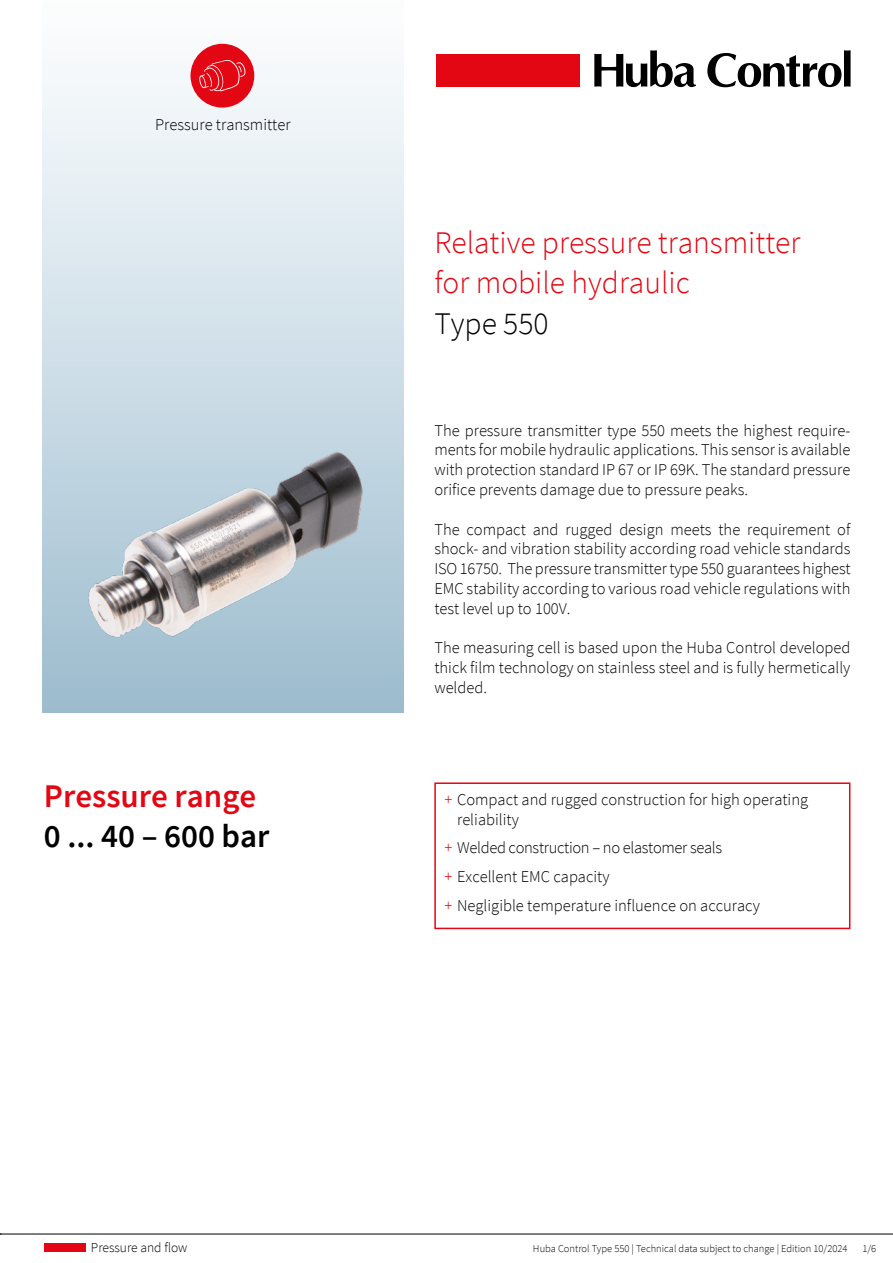
<style>
.page{position:relative;width:893px;height:1263px;background:#fff}
.page>*{position:absolute;margin:0;border:0;box-sizing:border-box;transform-origin:0 0}
.t1{font:600 33px "Source Sans Pro";color:#e30613}
.t2{font:600 33px "Source Sans Pro";color:#000}
.t3{font:300 31.5px/40.5px "Source Sans Pro";color:#e30613}
.t4{font:300 31.5px "Source Sans Pro";color:#000}
.t5{font:300 16.5px/19.8px "Source Sans Pro";color:#000;text-align:justify}
.t6{font:300 13.5px "Source Sans Pro";color:#000}
.t7{font:300 10.5px "Source Sans Pro";color:#000}
.s1{color:#e30613}
</style>
<div class="page">
<hr style="left:0;top:1234px;width:893px;height:1px;background:#000">
<div style="left:44px;top:1243px;width:41px;height:9px;background:#e30613"></div>
<svg style="left:434px;top:782px;width:417px;height:148px"></svg>
<svg style="left:43px;top:43px;width:360px;height:670px"></svg>
<img style="left:44px;top:416px;width:359px;height:229px">
<div style="left:436px;top:54px;width:144px;height:33px;background:#e30613"></div>
<svg style="left:594px;top:50px;width:102px;height:37px"></svg>
<svg style="left:707px;top:50px;width:144px;height:37px"></svg>
<div style="left:190px;top:44px;width:64px;height:64px;background:#e30613;border-radius:50%"></div>
<svg style="left:199px;top:60px;width:47px;height:31px"></svg>
<p class="t5" style="left:155px;top:115px;width:137px">Pressure transmitter</p>
<h1 class="t1" style="left:44px;top:774px;width:214px">Pressure range</h1>
<h1 class="t2" style="left:44px;top:814px;width:227px">0 ... 40 – 600 bar</h1>
<h2 class="t3" style="left:434px;top:222px;width:367px">Relative pressure transmitter for mobile hydraulic</h2>
<h2 class="t4" style="left:434px;top:304px;width:116px">Type 550</h2>
<p class="t5" style="left:434px;top:420px;width:418px">The pressure transmitter type 550 meets the highest require&shy;ments for mobile hydraulic applications. This sensor is available with protection standard IP 67 or IP 69K. The standard pressure orifice prevents damage due to pressure peaks.</p>
<p class="t5" style="left:434px;top:519px;width:418px">The compact and rugged design meets the requirement of shock- and vibration stability according road vehicle standards ISO 16750. The pressure transmitter type 550 guarantees highest EMC stability according to various road vehicle regulations with test level up to 100V.</p>
<p class="t5" style="left:434px;top:638px;width:418px">The measuring cell is based upon the Huba Control developed thick film technology on stainless steel and is fully hermetically welded.</p>
<p class="t5" style="left:457px;top:789px;width:353px;text-indent:-13px"><span class="s1">+</span> Compact and rugged construction for high operating reliability</p>
<p class="t5" style="left:444px;top:833px;width:317px;line-height:28.8px;text-align:left"><span class="s1">+</span> Welded construction – no elastomer seals<br><span class="s1">+</span> Excellent EMC capacity<br><span class="s1">+</span> Negligible temperature influence on accuracy</p>
<p class="t6" style="left:91px;top:1239px;width:98px">Pressure and flow</p>
<p class="t7" style="left:533px;top:1242px;width:316px">Huba Control Type 550 | Technical data subject to change | Edition 10/2024</p>
<p class="t7" style="left:862px;top:1242px;width:15px">1/6</p>
</div>
